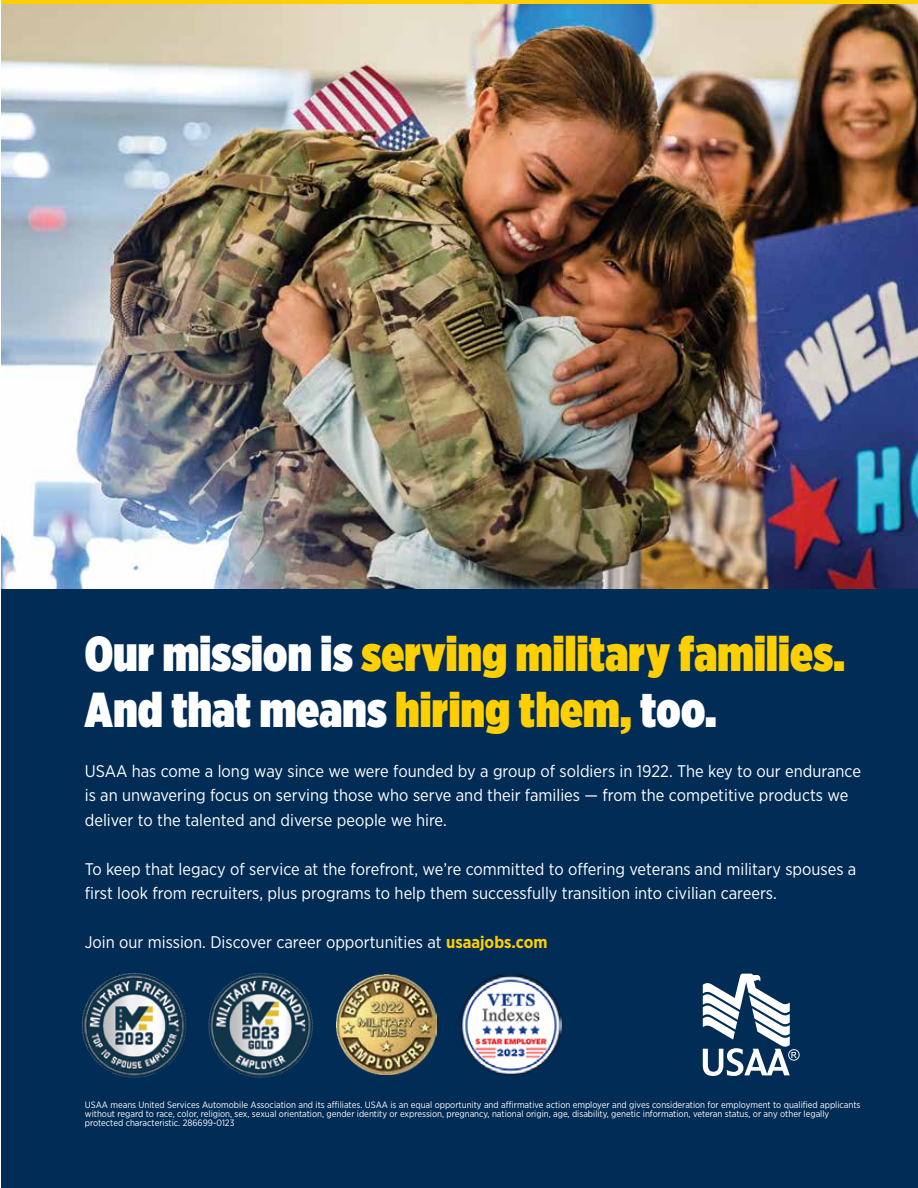
<style>
.page{position:relative;width:918px;height:1188px;background:#fff}
.page>*{position:absolute;margin:0;border:0;box-sizing:border-box;transform-origin:0 0}
.t1{font:900 48.9px/55.1px "Gotham X Narrow";letter-spacing:.005em;color:#ffcf01}
.t2{font:16.8px/24.5px "Gotham Narrow";color:#fff}
.t3{font:9.15px/9.1px "Gotham Narrow";color:#fff}
.s1{color:#fff}
.s2{font-weight:700;color:#ffcf01}
</style>
<div class="page">
<div style="left:2px;top:494px;width:916px;height:694px;background:#002c55"></div>
<img style="left:2px;top:3px;width:916px;height:585px">
<hr style="left:2px;top:0;width:916px;height:3px;background:#ffcf01">
<svg style="left:703px;top:974px;width:97px;height:102px"></svg>
<img style="left:208px;top:973px;width:105px;height:105px">
<img style="left:337px;top:975px;width:100px;height:100px">
<img style="left:81px;top:973px;width:106px;height:105px">
<img style="left:461px;top:975px;width:100px;height:100px">
<h1 class="t1" style="left:85px;top:626px;width:762px"><span class="s1">Our mission is</span> serving military families.<br><span class="s1">And that means</span> hiring them, <span class="s1">too.</span></h1>
<p class="t2" style="left:85px;top:758px;width:778px">USAA has come a long way since we were founded by a group of soldiers in 1922. The key to our endurance is an unwavering focus on serving those who serve and their families — from the competitive products we deliver to the talented and diverse people we hire.</p>
<p class="t2" style="left:85px;top:856px;width:773px">To keep that legacy of service at the forefront, we’re committed to offering veterans and military spouses a first look from recruiters, plus programs to help them successfully transition into civilian careers.</p>
<p class="t2" style="left:85px;top:930px;width:464px">Join our mission. Discover career opportunities at <span class="s2">usaajobs.com</span></p>
<p class="t3" style="left:85px;top:1100px;width:777px">USAA means United Services Automobile Association and its affiliates. USAA is an equal opportunity and affirmative action employer and gives consideration for employment to qualified applicants without regard to race, color, religion, sex, sexual orientation, gender identity or expression, pregnancy, national origin, age, disability, genetic information, veteran status, or any other legally protected characteristic. 286699-0123</p>
</div>
